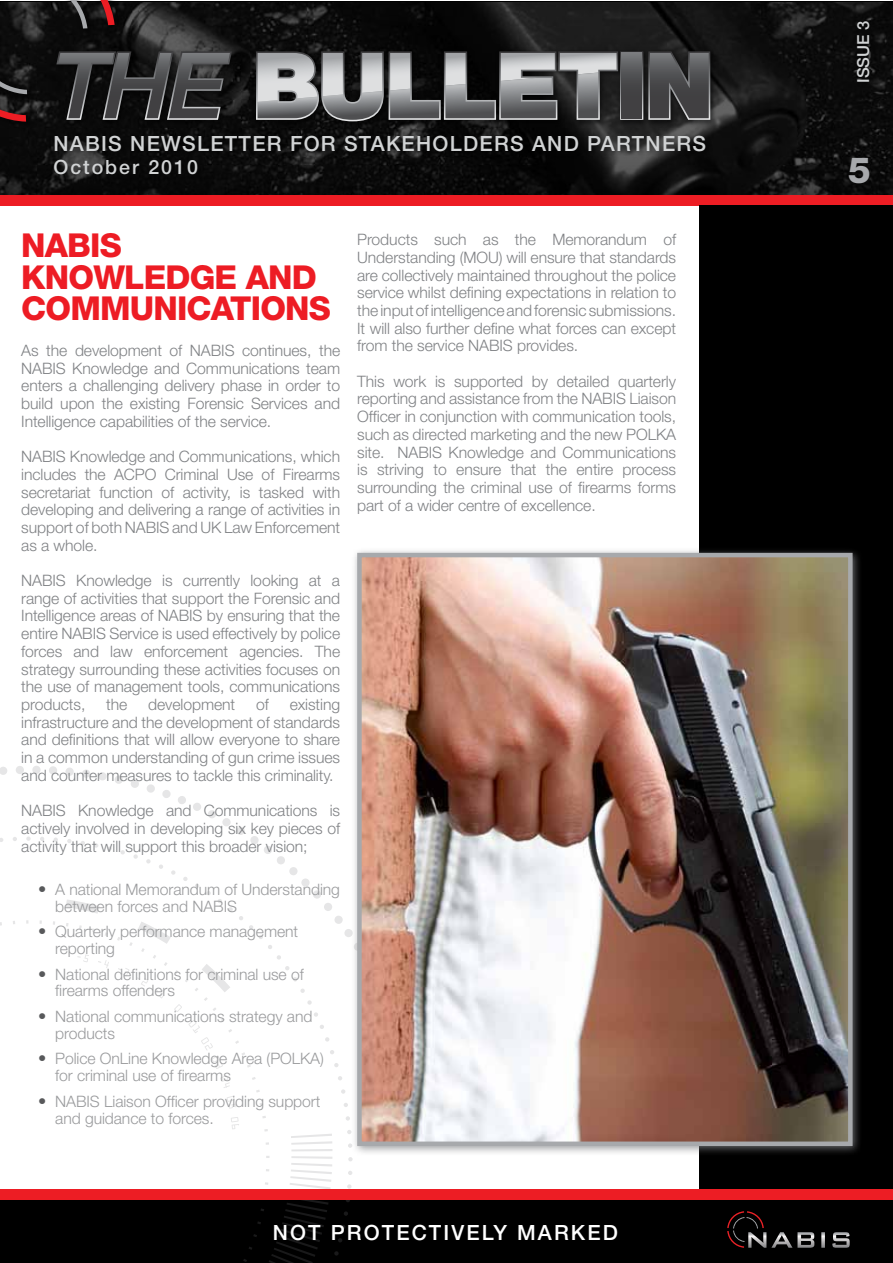
<style>
.page{position:relative;width:893px;height:1263px;background:#fff}
.page>*{position:absolute;margin:0;border:0;box-sizing:border-box;transform-origin:0 0}
.t1{font:800 36px "Helvetica Neue LT Pro";color:#a7a9ac}
.t2{font:800 33px/31.5px "Helvetica Neue LT Pro";letter-spacing:-.025em;color:#ed1c24}
.t3{font:500 21px "Helvetica Neue LT Pro";letter-spacing:.06em;color:#d1d3d4}
.t4{font:500 21px "Helvetica Neue LT Pro";letter-spacing:.1em;color:#fff}
.t5{font:500 19.65px "Helvetica Neue LT Pro";letter-spacing:.1em;color:#d1d3d4}
.t6{font:500 16.5px "Helvetica Neue LT Pro";color:#d1d3d4}
.t7{font:300 15.75px/17.7px "Helvetica Neue LT Pro";letter-spacing:-.005em;color:#808285;text-align:justify}
.t8{font:300 15.75px/17px "Helvetica Neue LT Pro";letter-spacing:-.005em;color:#9a9b9d}
.s1{font-weight:500;font-size:16.5px;color:#58595b}
</style>
<div class="page">
<div style="left:0;top:1199px;width:893px;height:64px;background:#000"></div>
<svg style="left:727px;top:1211px;width:123px;height:37px"></svg>
<img style="left:0;top:1px;width:893px;height:194px">
<div style="left:0;top:195px;width:893px;height:11px;background:#ed1d24"></div>
<svg style="left:220px;top:1075px;width:10px;height:13px"></svg>
<svg style="left:227px;top:1096px;width:9px;height:13px"></svg>
<svg style="left:0;top:838px;width:3px;height:4px"></svg>
<svg style="left:13px;top:837px;width:4px;height:4px"></svg>
<svg style="left:26px;top:836px;width:5px;height:5px"></svg>
<svg style="left:40px;top:837px;width:4px;height:4px"></svg>
<svg style="left:54px;top:837px;width:4px;height:5px"></svg>
<svg style="left:338px;top:1076px;width:4px;height:4px"></svg>
<svg style="left:341px;top:1089px;width:4px;height:5px"></svg>
<svg style="left:344px;top:1103px;width:4px;height:4px"></svg>
<svg style="left:231px;top:1116px;width:122px;height:147px"></svg>
<svg style="left:0;top:767px;width:7px;height:8px"></svg>
<svg style="left:16px;top:766px;width:8px;height:8px"></svg>
<svg style="left:32px;top:766px;width:9px;height:8px"></svg>
<svg style="left:49px;top:766px;width:8px;height:8px"></svg>
<svg style="left:65px;top:767px;width:286px;height:302px"></svg>
<img style="left:0;top:122px;width:51px;height:9px">
<img style="left:850px;top:15px;width:33px;height:78px">
<img style="left:49px;top:128px;width:668px;height:60px">
<img style="left:51px;top:46px;width:668px;height:84px">
<svg style="left:0;top:0;width:232px;height:122px;background:#2d2b2b"></svg>
<svg style="left:256px;top:51px;width:454px;height:70px;background:#69696b"></svg>
<div style="left:0;top:1189px;width:893px;height:11px;background:#ed1d24"></div>
<div style="left:699px;top:205px;width:194px;height:983px;background:#000"></div>
<div style="left:351px;top:547px;width:512px;height:609px;background:#808285;opacity:.75"></div>
<img style="left:362px;top:558px;width:486px;height:583px">
<div style="left:357px;top:553px;width:496px;height:593px;border:4px solid #a7a9ac"></div>
<p class="t6" style="left:853px;top:83px;width:64px;rotate:-90deg">ISSUE 3</p>
<h3 class="t3" style="left:53px;top:131px;width:654px">NABIS NEWSLETTER FOR STAKEHOLDERS AND PARTNERS</h3>
<p class="t5" style="left:53px;top:155px;width:146px">October 2010</p>
<h1 class="t1" style="left:848px;top:149px;width:24px">5</h1>
<h2 class="t2" style="left:21px;top:230px;width:311px">NABIS<br>KNOWLEDGE AND<br>COMMUNICATIONS</h2>
<p class="t7" style="left:21px;top:341px;width:320px">As the development of NABIS continues, the NABIS Knowledge and Communications team enters a challenging delivery phase in order to build upon the existing Forensic Services and Intelligence capabilities of the service.</p>
<p class="t7" style="left:21px;top:447px;width:320px">NABIS Knowledge and Communications, which includes the ACPO Criminal Use of Firearms secretariat function of activity, is tasked with developing and delivering a range of activities in support of both NABIS and UK Law Enforcement as a whole.</p>
<p class="t7" style="left:21px;top:571px;width:320px">NABIS Knowledge is currently looking at a range of activities that support the Forensic and Intelligence areas of NABIS by ensuring that the entire NABIS Service is used effectively by police forces and law enforcement agencies. The strategy surrounding these activities focuses on the use of management tools, communications products,</p>
<p class="t7" style="left:21px;top:695px;width:320px;text-indent:268px">existing infrastructure and the development of standards and definitions that will allow everyone to share in a common understanding of gun crime issues and counter measures to tackle this criminality.</p>
<p class="t7" style="left:21px;top:801px;width:320px">NABIS Knowledge and Communications is actively involved in developing six key pieces of activity that will support this broader vision;</p>
<p class="t8" style="left:55px;top:880px;width:286px;text-indent:-17px"><span class="s1">•</span> A national Memorandum of Understanding between forces and NABIS</p>
<p class="t8" style="left:55px;top:923px;width:244px;text-indent:-17px"><span class="s1">•</span> Quarterly performance management reporting</p>
<p class="t8" style="left:55px;top:965px;width:250px;text-indent:-17px"><span class="s1">•</span> National definitions for criminal use of firearms offenders</p>
<p class="t8" style="left:55px;top:1007px;width:259px;text-indent:-17px"><span class="s1">•</span> National communications strategy and products</p>
<p class="t8" style="left:55px;top:1050px;width:270px;text-indent:-17px"><span class="s1">•</span> Police OnLine Knowledge Area (POLKA) for criminal use of firearms</p>
<p class="t8" style="left:55px;top:1092px;width:267px;text-indent:-17px"><span class="s1">•</span> NABIS Liaison Officer providing support and guidance to forces.</p>
<p class="t7" style="left:106px;top:695px;width:23px">the</p>
<p class="t7" style="left:148px;top:695px;width:89px">development</p>
<p class="t7" style="left:256px;top:695px;width:14px">of</p>
<p class="t7" style="left:357px;top:230px;width:320px">Products such as the Memorandum of Understanding (MOU) will ensure that standards are collectively maintained throughout the police service whilst defining expectations in relation to the input of intelligence and forensic submissions.<br>It will also further define what forces can except from the service NABIS provides.</p>
<p class="t7" style="left:357px;top:372px;width:320px">This work is supported by detailed quarterly reporting and assistance from the NABIS Liaison Officer in conjunction with communication tools, such as directed marketing and the new POLKA site. NABIS Knowledge and Communications is striving to ensure that the entire process surrounding the criminal use of firearms forms part of a wider centre of excellence.</p>
<h3 class="t4" style="left:273px;top:1220px;width:346px">NOT PROTECTIVELY MARKED</h3>
</div>
